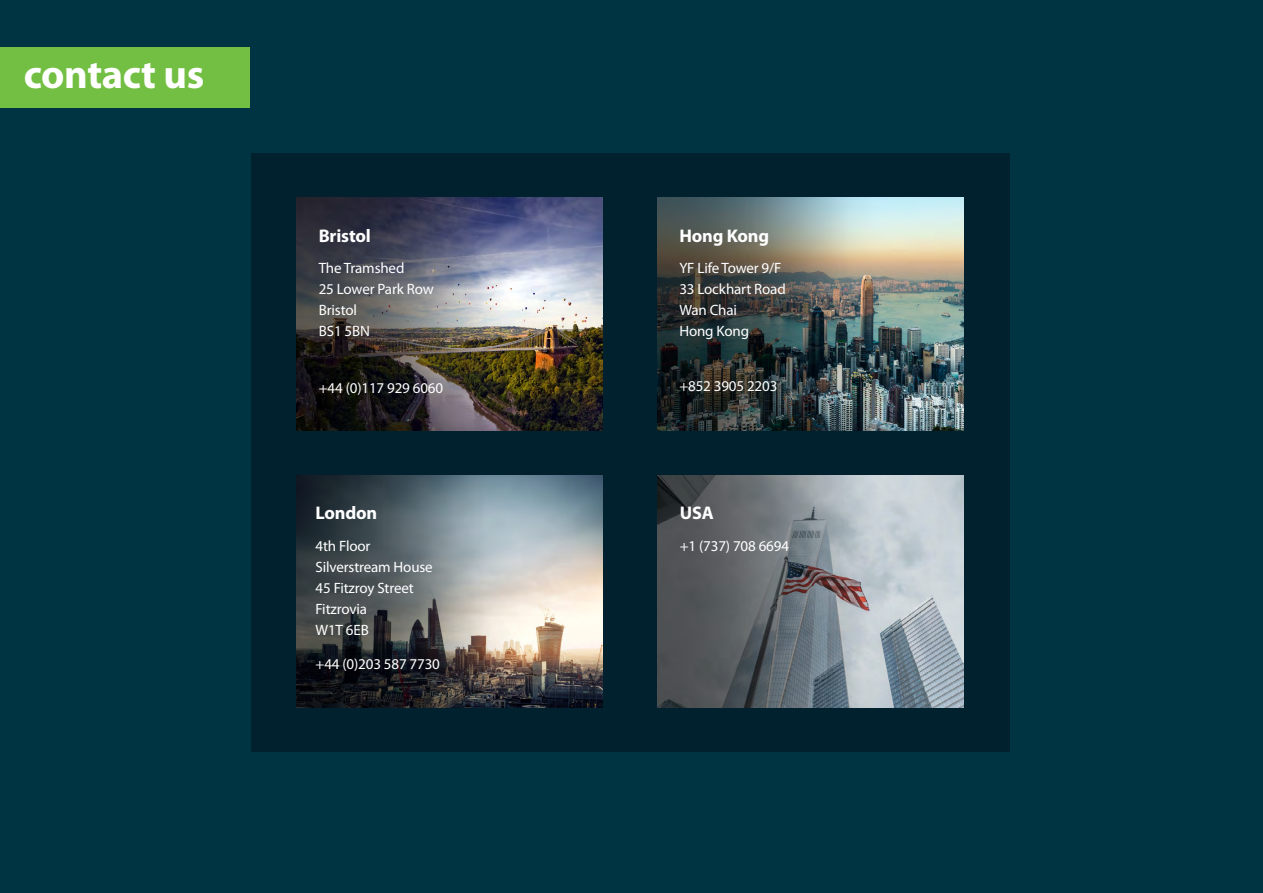
<style>
.page{position:relative;width:1263px;height:893px;background:#003443}
.page>*{position:absolute;margin:0;border:0;box-sizing:border-box;transform-origin:0 0}
.t1{font:700 40.5px "Myriad Pro";letter-spacing:-.01em;color:#fff}
.t2{font:700 18.3px "Myriad Pro";letter-spacing:-.01em;color:#fff}
.t3{font:15px/21px "Myriad Pro";letter-spacing:-.01em;color:#fff}
</style>
<div class="page">
<div style="left:0;top:47px;width:250px;height:60px;background:#73bf43"></div>
<div style="left:252px;top:153px;width:758px;height:599px;background:#00212d"></div>
<img style="left:657px;top:475px;width:307px;height:233px">
<img style="left:296px;top:475px;width:307px;height:233px">
<img style="left:657px;top:198px;width:307px;height:232px">
<img style="left:296px;top:198px;width:307px;height:232px">
<h1 class="t1" style="left:24px;top:48px;width:182px">contact us</h1>
<p class="t2" style="left:319px;top:224px;width:54px">Bristol</p>
<p class="t3" style="left:319px;top:257px;width:116px">The Tramshed<br>25 Lower Park Row<br>Bristol<br>BS1 5BN</p>
<p class="t3" style="left:319px;top:377px;width:126px">+44 (0)117 929 6060</p>
<p class="t2" style="left:316px;top:501px;width:63px">London</p>
<p class="t3" style="left:316px;top:535px;width:119px">4th Floor<br>Silverstream House<br>45 Fitzroy Street<br>Fitzrovia<br>W1T 6EB</p>
<p class="t3" style="left:316px;top:653px;width:126px">+44 (0)203 587 7730</p>
<p class="t2" style="left:679px;top:224px;width:91px">Hong Kong</p>
<p class="t3" style="left:679px;top:257px;width:108px">YF Life Tower 9/F<br>33 Lockhart Road<br>Wan Chai<br>Hong Kong</p>
<p class="t3" style="left:679px;top:375px;width:99px">+852 3905 2203</p>
<p class="t2" style="left:680px;top:501px;width:36px">USA</p>
<p class="t3" style="left:680px;top:535px;width:111px">+1 (737) 708 6694</p>
</div>
